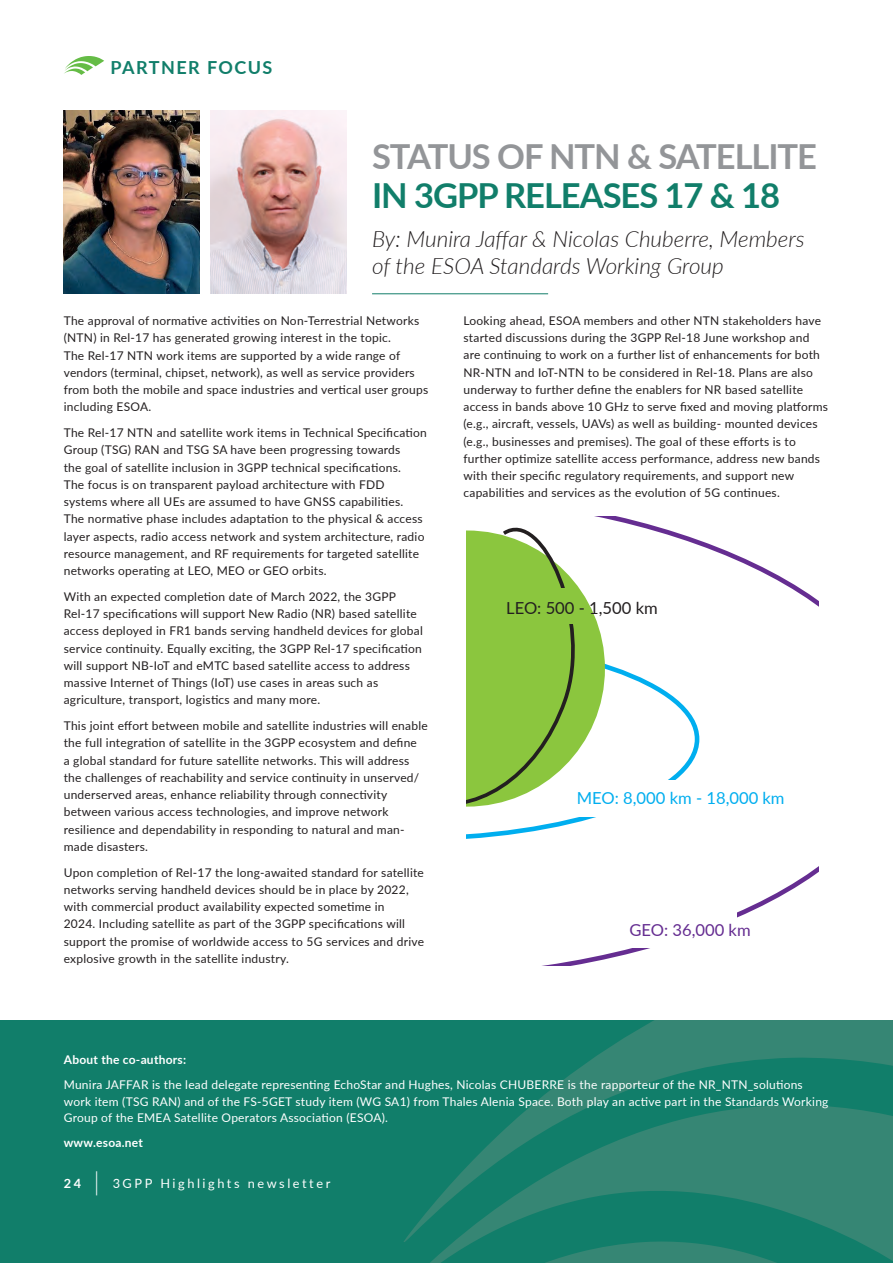
<style>
.page{position:relative;width:893px;height:1263px;background:#fff}
.page>*{position:absolute;margin:0;border:0;box-sizing:border-box;transform-origin:0 0}
.Header_-_Align_Left{font:700 34.5px/39px "Lato";letter-spacing:-.03em;color:#939598}
.Subheadline{font:italic 300 22.5px/27px "Lato";color:#231f20}
.TOC_Header_Text{font:700 18px "Lato";letter-spacing:.08em;color:#117e6a}
.t1{font:16.65px "Lato";color:#00aeef}
.t2{font:16.65px "Lato";color:#231f20}
.t3{font:16.65px "Lato";color:#652d91}
.TOC_Header_Text-2{font:12.75px "Lato";letter-spacing:.2em;color:#fff}
.TOC_Header_Text-3{font:12px/17.2px "Lato";letter-spacing:.02em;color:#231f20}
.TOC_Header_Text-4{font:12px/16.5px "Lato";letter-spacing:.02em;color:#fff}
.TOC_Header_Text-5{font:700 12px "Lato";letter-spacing:.02em;color:#fff}
.s1{color:#117e6a}
.s2{font-weight:700}
.s3{font-size:25.5px}
</style>
<div class="page">
<div style="left:0;top:1020px;width:893px;height:243px;background:#117e6a"></div>
<svg style="left:533px;top:1020px;width:360px;height:85px"></svg>
<svg style="left:404px;top:1105px;width:489px;height:136px;fill:#368674"></svg>
<svg style="left:404px;top:1241px;width:489px;height:22px"></svg>
<hr style="left:372px;top:293px;width:176px;height:1px;background:#117e6a">
<img style="left:64px;top:111px;width:136px;height:182px">
<img style="left:210px;top:111px;width:137px;height:182px">
<svg style="left:466px;top:517px;width:353px;height:448px"></svg>
<svg style="left:466px;top:517px;width:139px;height:301px"></svg>
<div style="left:521px;top:589px;width:56px;height:35px;background:#8bc63e"></div>
<div style="left:598px;top:911px;width:139px;height:36px;background:#fff"></div>
<div style="left:553px;top:780px;width:139px;height:36px;background:#fff"></div>
<svg style="left:64px;top:56px;width:40px;height:19px"></svg>
<p class="TOC_Header_Text" style="left:111px;top:54px;width:163px">PARTNER FOCUS</p>
<p class="Header_-_Align_Left" style="left:372px;top:136px;width:447px">STATUS OF NTN &amp; SATELLITE<br><span class="s1">IN 3GPP RELEASES 17 &amp; 18</span></p>
<p class="Subheadline" style="left:372px;top:225px;width:434px">By: Munira Jaffar &amp; Nicolas Chuberre, Members of the ESOA Standards Working Group</p>
<p class="TOC_Header_Text-3" style="left:64px;top:312px;width:366px">The approval of normative activities on Non-Terrestrial Networks (NTN) in Rel-17 has generated growing interest in the topic.<br>The Rel-17 NTN work items are supported by a wide range of vendors (terminal, chipset, network), as well as service providers from both the mobile and space industries and vertical user groups including ESOA.</p>
<p class="TOC_Header_Text-3" style="left:64px;top:424px;width:365px">The Rel-17 NTN and satellite work items in Technical Specification Group (TSG) RAN and TSG SA have been progressing towards<br>the goal of satellite inclusion in 3GPP technical specifications.<br>The focus is on transparent payload architecture with FDD systems where all UEs are assumed to have GNSS capabilities.<br>The normative phase includes adaptation to the physical &amp; access layer aspects, radio access network and system architecture, radio resource management, and RF requirements for targeted satellite networks operating at LEO, MEO or GEO orbits.</p>
<p class="TOC_Header_Text-3" style="left:64px;top:587px;width:361px">With an expected completion date of March 2022, the 3GPP Rel-17 specifications will support New Radio (NR) based satellite access deployed in FR1 bands serving handheld devices for global service continuity. Equally exciting, the 3GPP Rel-17 specification will support NB-IoT and eMTC based satellite access to address massive Internet of Things (IoT) use cases in areas such as agriculture, transport, logistics and many more.</p>
<p class="TOC_Header_Text-3" style="left:64px;top:716px;width:366px">This joint effort between mobile and satellite industries will enable the full integration of satellite in the 3GPP ecosystem and define<br>a global standard for future satellite networks. This will address the challenges of reachability and service continuity in unserved/ underserved areas, enhance reliability through connectivity between various access technologies, and improve network resilience and dependability in responding to natural and man&shy;made disasters.</p>
<p class="TOC_Header_Text-3" style="left:64px;top:863px;width:362px">Upon completion of Rel-17 the long-awaited standard for satellite networks serving handheld devices should be in place by 2022, with commercial product availability expected sometime in<br>2024. Including satellite as part of the 3GPP specifications will support the promise of worldwide access to 5G services and drive explosive growth in the satellite industry.</p>
<p class="TOC_Header_Text-3" style="left:463px;top:311px;width:366px">Looking ahead, ESOA members and other NTN stakeholders have started discussions during the 3GPP Rel-18 June workshop and are continuing to work on a further list of enhancements for both NR-NTN and IoT-NTN to be considered in Rel-18. Plans are also underway to further define the enablers for NR based satellite access in bands above 10 GHz to serve fixed and moving platforms (e.g., aircraft, vessels, UAVs) as well as building- mounted devices (e.g., businesses and premises). The goal of these efforts is to further optimize satellite access performance, address new bands with their specific regulatory requirements, and support new capabilities and services as the evolution of 5G continues.</p>
<p class="t2" style="left:506px;top:596px;width:153px">LEO: 500 - 1,500 km</p>
<p class="t1" style="left:577px;top:786px;width:209px">MEO: 8,000 km - 18,000 km</p>
<p class="t3" style="left:629px;top:917px;width:123px">GEO: 36,000 km</p>
<p class="TOC_Header_Text-5" style="left:64px;top:1051px;width:124px">About the co-authors:</p>
<p class="TOC_Header_Text-4" style="left:64px;top:1076px;width:766px">Munira JAFFAR is the lead delegate representing EchoStar and Hughes, Nicolas CHUBERRE is the rapporteur of the NR_NTN_solutions work item (TSG RAN) and of the FS-5GET study item (WG SA1) from Thales Alenia Space. Both play an active part in the Standards Working<br>Group of the EMEA Satellite Operators Association (ESOA).</p>
<p class="TOC_Header_Text-5" style="left:64px;top:1134px;width:81px">www.esoa.net</p>
<p class="TOC_Header_Text-2" style="left:64px;top:1174px;width:268px"><span class="s2">24</span> <span class="s3">|</span> 3GPP Highlights newsletter</p>
</div>
